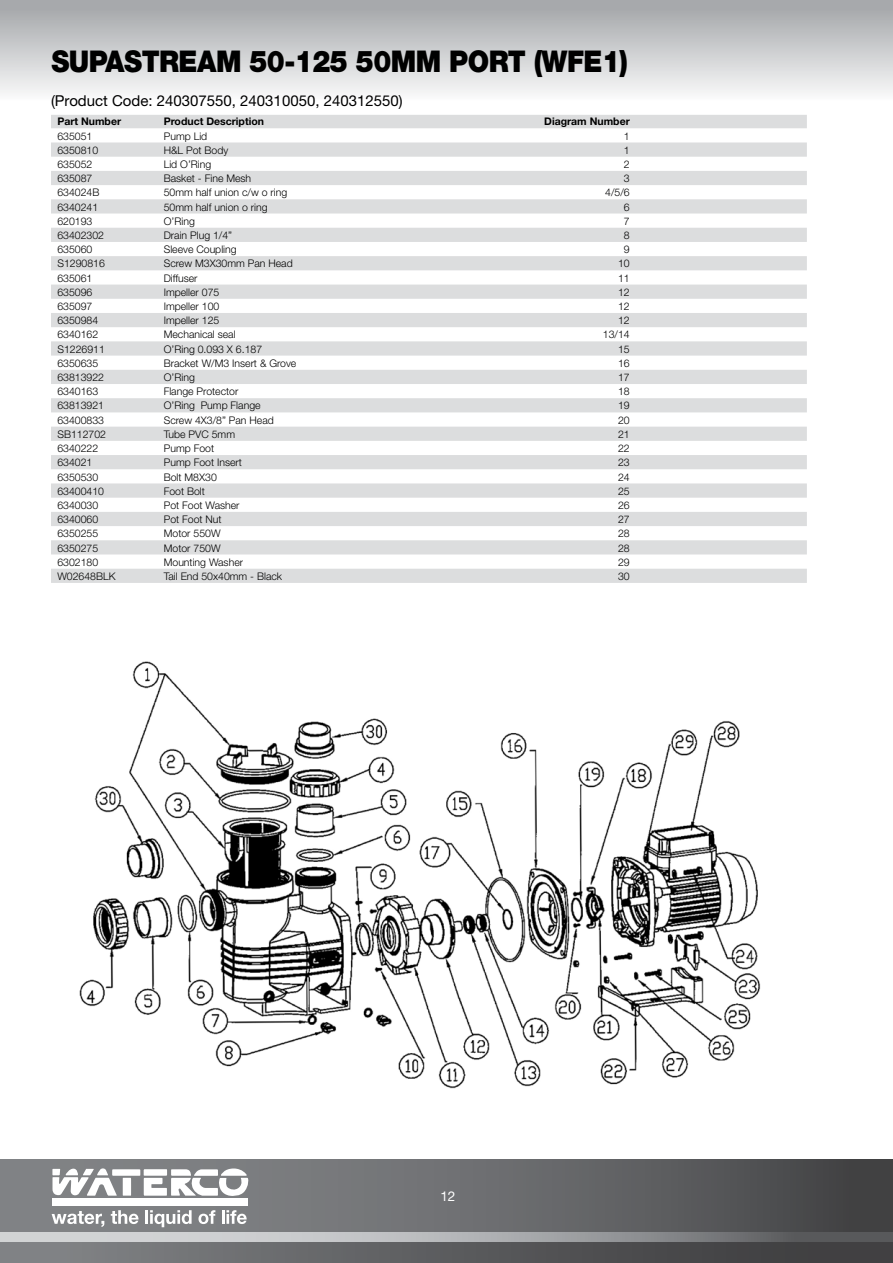
<style>
.page{position:relative;width:893px;height:1263px;background:#fff}
.page>*{position:absolute;margin:0;border:0;box-sizing:border-box;transform-origin:0 0}
.t1{font:900 30px "Helvetica Neue";letter-spacing:-.02em;color:#000;scale:.9 1}
.t2{font:15px "Helvetica Neue LT Std";color:#000}
.t3{font:13.5px "Helvetica Neue LT Std";color:#fff}
.t4{font:300 10.5px "Helvetica Neue";color:#000}
.t5{font:700 10.5px "Helvetica Neue LT Std";color:#000}
</style>
<div class="page">
<div style="left:0;top:0;width:893px;height:107px;background:linear-gradient(to bottom,#a0a2a5,#fff)"></div>
<div style="left:0;top:1160px;width:893px;height:103px;background:linear-gradient(to right,#8c8e91,#49494b)"></div>
<div style="left:0;top:1237px;width:893px;height:26px;background:linear-gradient(to right,#828487,#383739)"></div>
<svg style="left:0;top:1232px;width:893px;height:10px;background:#a6a7aa"></svg>
<svg style="left:52px;top:1168px;width:197px;height:29px"></svg>
<div style="left:52px;top:1198px;width:196px;height:7px;background:#fff"></div>
<svg style="left:52px;top:1211px;width:52px;height:16px"></svg>
<svg style="left:111px;top:1210px;width:28px;height:14px"></svg>
<hr style="left:145px;top:1210px;width:3px;height:14px;background:#fff">
<svg style="left:150px;top:1210px;width:42px;height:17px"></svg>
<svg style="left:198px;top:1210px;width:17px;height:14px"></svg>
<svg style="left:222px;top:1210px;width:25px;height:14px"></svg>
<svg style="left:51px;top:115px;width:756px;height:468px"></svg>
<img style="left:79px;top:661px;width:682px;height:428px">
<h1 class="t1" style="left:51px;top:44px;width:642px">SUPASTREAM 50-125 50MM PORT (WFE1)</h1>
<h2 class="t2" style="left:51px;top:92px;width:353px">(Product Code: 240307550, 240310050, 240312550)</h2>
<p class="t5" style="left:57px;top:115px;width:65px">Part Number</p>
<p class="t5" style="left:164px;top:115px;width:102px">Product Description</p>
<p class="t5" style="left:544px;top:115px;width:87px">Diagram Number</p>
<p class="t4" style="left:57px;top:129px;width:37px">635051</p>
<p class="t4" style="left:164px;top:129px;width:45px">Pump Lid</p>
<p class="t4" style="left:624px;top:129px;width:7px">1</p>
<p class="t4" style="left:57px;top:144px;width:42px">6350810</p>
<p class="t4" style="left:164px;top:144px;width:66px">H&amp;L Pot Body</p>
<p class="t4" style="left:624px;top:144px;width:7px">1</p>
<p class="t4" style="left:57px;top:158px;width:37px">635052</p>
<p class="t4" style="left:164px;top:158px;width:49px">Lid O’Ring</p>
<p class="t4" style="left:624px;top:158px;width:7px">2</p>
<p class="t4" style="left:57px;top:172px;width:37px">635087</p>
<p class="t4" style="left:164px;top:172px;width:89px">Basket - Fine Mesh</p>
<p class="t4" style="left:624px;top:172px;width:7px">3</p>
<p class="t4" style="left:57px;top:186px;width:44px">634024B</p>
<p class="t4" style="left:164px;top:186px;width:125px">50mm half union c/w o ring</p>
<p class="t4" style="left:605px;top:186px;width:26px">4/5/6</p>
<p class="t4" style="left:57px;top:200px;width:42px">6340241</p>
<p class="t4" style="left:164px;top:200px;width:105px">50mm half union o ring</p>
<p class="t4" style="left:624px;top:200px;width:7px">6</p>
<p class="t4" style="left:57px;top:215px;width:37px">620193</p>
<p class="t4" style="left:164px;top:215px;width:33px">O’Ring</p>
<p class="t4" style="left:624px;top:215px;width:7px">7</p>
<p class="t4" style="left:57px;top:229px;width:48px">63402302</p>
<p class="t4" style="left:164px;top:229px;width:70px">Drain Plug 1/4”</p>
<p class="t4" style="left:624px;top:229px;width:7px">8</p>
<p class="t4" style="left:57px;top:243px;width:37px">635060</p>
<p class="t4" style="left:164px;top:243px;width:74px">Sleeve Coupling</p>
<p class="t4" style="left:624px;top:243px;width:7px">9</p>
<p class="t4" style="left:57px;top:257px;width:49px">S1290816</p>
<p class="t4" style="left:164px;top:257px;width:130px">Screw M3X30mm Pan Head</p>
<p class="t4" style="left:618px;top:257px;width:13px">10</p>
<p class="t4" style="left:57px;top:271px;width:37px">635061</p>
<p class="t4" style="left:164px;top:271px;width:35px">Diffuser</p>
<p class="t4" style="left:618px;top:271px;width:13px">11</p>
<p class="t4" style="left:57px;top:286px;width:37px">635096</p>
<p class="t4" style="left:164px;top:286px;width:57px">Impeller 075</p>
<p class="t4" style="left:618px;top:286px;width:13px">12</p>
<p class="t4" style="left:57px;top:300px;width:37px">635097</p>
<p class="t4" style="left:164px;top:300px;width:57px">Impeller 100</p>
<p class="t4" style="left:618px;top:300px;width:13px">12</p>
<p class="t4" style="left:57px;top:314px;width:42px">6350984</p>
<p class="t4" style="left:164px;top:314px;width:57px">Impeller 125</p>
<p class="t4" style="left:618px;top:314px;width:13px">12</p>
<p class="t4" style="left:57px;top:328px;width:42px">6340162</p>
<p class="t4" style="left:164px;top:328px;width:73px">Mechanical seal</p>
<p class="t4" style="left:603px;top:328px;width:28px">13/14</p>
<p class="t4" style="left:57px;top:342px;width:49px">S1226911</p>
<p class="t4" style="left:164px;top:342px;width:100px">O’Ring 0.093 X 6.187</p>
<p class="t4" style="left:618px;top:342px;width:13px">15</p>
<p class="t4" style="left:57px;top:357px;width:42px">6350635</p>
<p class="t4" style="left:164px;top:357px;width:134px">Bracket W/M3 Insert &amp; Grove</p>
<p class="t4" style="left:618px;top:357px;width:13px">16</p>
<p class="t4" style="left:57px;top:371px;width:48px">63813922</p>
<p class="t4" style="left:164px;top:371px;width:33px">O’Ring</p>
<p class="t4" style="left:618px;top:371px;width:13px">17</p>
<p class="t4" style="left:57px;top:385px;width:42px">6340163</p>
<p class="t4" style="left:164px;top:385px;width:76px">Flange Protector</p>
<p class="t4" style="left:618px;top:385px;width:13px">18</p>
<p class="t4" style="left:57px;top:399px;width:48px">63813921</p>
<p class="t4" style="left:164px;top:399px;width:98px">O’Ring Pump Flange</p>
<p class="t4" style="left:618px;top:399px;width:13px">19</p>
<p class="t4" style="left:57px;top:413px;width:48px">63400833</p>
<p class="t4" style="left:164px;top:413px;width:112px">Screw 4X3/8” Pan Head</p>
<p class="t4" style="left:618px;top:413px;width:13px">20</p>
<p class="t4" style="left:57px;top:428px;width:50px">SB112702</p>
<p class="t4" style="left:164px;top:428px;width:73px">Tube PVC 5mm</p>
<p class="t4" style="left:618px;top:428px;width:13px">21</p>
<p class="t4" style="left:57px;top:442px;width:42px">6340222</p>
<p class="t4" style="left:164px;top:442px;width:52px">Pump Foot</p>
<p class="t4" style="left:618px;top:442px;width:13px">22</p>
<p class="t4" style="left:57px;top:456px;width:37px">634021</p>
<p class="t4" style="left:164px;top:456px;width:80px">Pump Foot Insert</p>
<p class="t4" style="left:618px;top:456px;width:13px">23</p>
<p class="t4" style="left:57px;top:470px;width:42px">6350530</p>
<p class="t4" style="left:164px;top:470px;width:55px">Bolt M8X30</p>
<p class="t4" style="left:618px;top:470px;width:13px">24</p>
<p class="t4" style="left:57px;top:485px;width:48px">63400410</p>
<p class="t4" style="left:164px;top:485px;width:43px">Foot Bolt</p>
<p class="t4" style="left:618px;top:485px;width:13px">25</p>
<p class="t4" style="left:57px;top:499px;width:42px">6340030</p>
<p class="t4" style="left:164px;top:499px;width:77px">Pot Foot Washer</p>
<p class="t4" style="left:618px;top:499px;width:13px">26</p>
<p class="t4" style="left:57px;top:513px;width:42px">6340060</p>
<p class="t4" style="left:164px;top:513px;width:59px">Pot Foot Nut</p>
<p class="t4" style="left:618px;top:513px;width:13px">27</p>
<p class="t4" style="left:57px;top:527px;width:42px">6350255</p>
<p class="t4" style="left:164px;top:527px;width:58px">Motor 550W</p>
<p class="t4" style="left:618px;top:527px;width:13px">28</p>
<p class="t4" style="left:57px;top:541px;width:42px">6350275</p>
<p class="t4" style="left:164px;top:541px;width:58px">Motor 750W</p>
<p class="t4" style="left:618px;top:541px;width:13px">28</p>
<p class="t4" style="left:57px;top:556px;width:42px">6302180</p>
<p class="t4" style="left:164px;top:556px;width:81px">Mounting Washer</p>
<p class="t4" style="left:618px;top:556px;width:13px">29</p>
<p class="t4" style="left:57px;top:570px;width:60px">W02648BLK</p>
<p class="t4" style="left:164px;top:570px;width:120px">Tail End 50x40mm - Black</p>
<p class="t4" style="left:618px;top:570px;width:13px">30</p>
<p class="t3" style="left:440px;top:1188px;width:17px">12</p>
</div>
